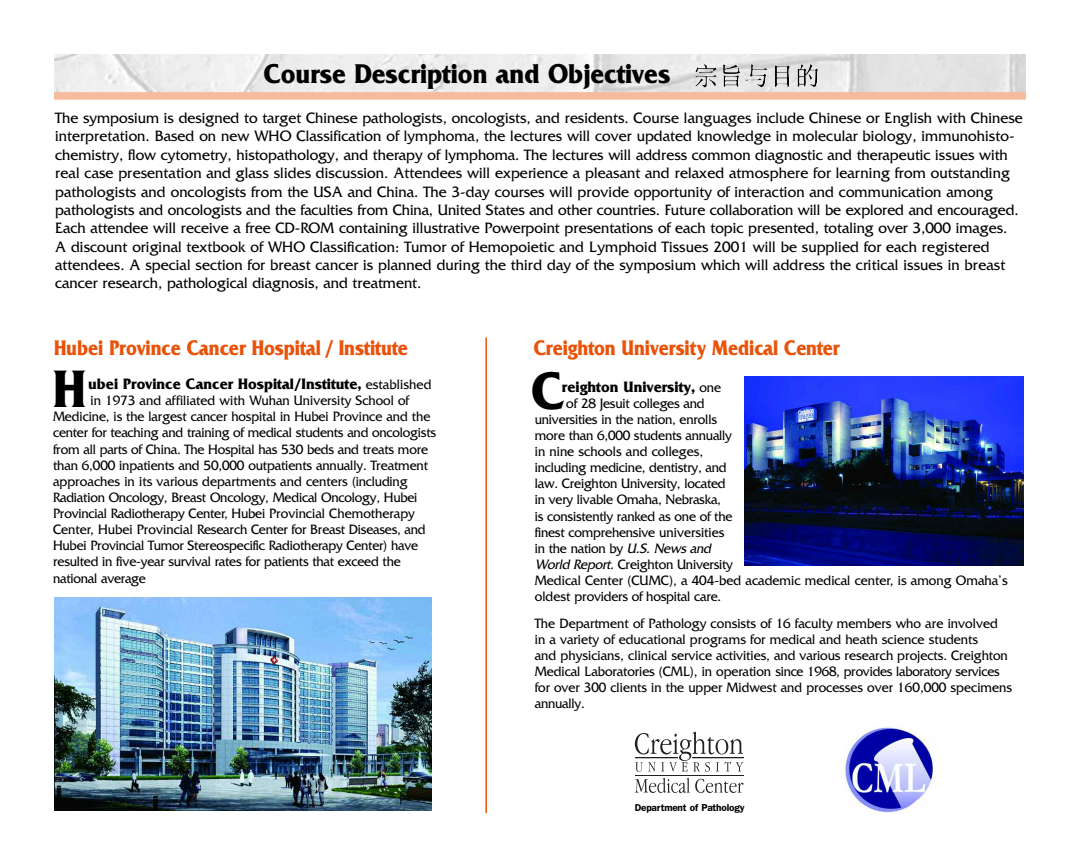
<style>
.page{position:relative;width:1080px;height:864px;background:#fff}
.page>*{position:absolute;margin:0;border:0;box-sizing:border-box;transform-origin:0 0}
.t1{font:700 55.35px "Friz Quadrata";color:#000;scale:.9 1}
.t2{font:700 28.5px "Friz Quadrata";color:#000;scale:.9 1}
.t3{font:700 22.2px "Friz Quadrata";letter-spacing:-.005em;color:#e95209;scale:.85 1}
.t4{font:15.75px/18.5px "Friz Quadrata";letter-spacing:.005em;color:#000}
.t5{font:700 15.75px "Friz Quadrata";color:#000;scale:.95 1}
.t6{font:14.25px/16.2px "Friz Quadrata";letter-spacing:-.015em;color:#000;scale:.95 1}
.t7{font:600 10.05px "Franklin Gothic";letter-spacing:-.02em;color:#000}
.s1{font-weight:400;font-size:14.25px}
.s2{font-style:italic}
</style>
<div class="page">
<img style="left:54px;top:54px;width:972px;height:38px">
<div style="left:54px;top:92px;width:972px;height:8px;background:#f6ba9d"></div>
<img style="left:844px;top:726px;width:92px;height:87px">
<svg style="left:635px;top:732px;width:108px;height:40px"></svg>
<hr style="left:692px;top:757px;width:51px;height:1px;background:#231f20">
<hr style="left:635px;top:757px;width:43px;height:1px;background:#231f20">
<svg style="left:635px;top:778px;width:109px;height:15px"></svg>
<hr style="left:635px;top:775px;width:108px;height:1px;background:#231f20">
<img style="left:744px;top:377px;width:279px;height:188px">
<hr style="left:485px;top:338px;width:2px;height:475px;background:#e95209">
<img style="left:55px;top:597px;width:376px;height:213px">
<img style="left:695px;top:64px;width:123px;height:23px">
<h2 class="t2" style="left:264px;top:57px;width:453px">Course Description and Objectives</h2>
<p class="t4" style="left:55px;top:108px;width:969px">The symposium is designed to target Chinese pathologists, oncologists, and residents. Course languages include Chinese or English with Chinese interpretation. Based on new WHO Classification of lymphoma, the lectures will cover updated knowledge in molecular biology, immunohisto&shy;chemistry, flow cytometry, histopathology, and therapy of lymphoma. The lectures will address common diagnostic and therapeutic issues with real case presentation and glass slides discussion. Attendees will experience a pleasant and relaxed atmosphere for learning from outstanding pathologists and oncologists from the USA and China. The 3-day courses will provide opportunity of interaction and communication among pathologists and oncologists and the faculties from China, United States and other countries. Future collaboration will be explored and encouraged.<br>Each attendee will receive a free CD-ROM containing illustrative Powerpoint presentations of each topic presented, totaling over 3,000 images.<br>A discount original textbook of WHO Classification: Tumor of Hemopoietic and Lymphoid Tissues 2001 will be supplied for each registered attendees. A special section for breast cancer is planned during the third day of the symposium which will address the critical issues in breast cancer research, pathological diagnosis, and treatment.</p>
<h3 class="t3" style="left:54px;top:335px;width:418px">Hubei Province Cancer Hospital / Institute</h3>
<h3 class="t3" style="left:534px;top:334px;width:361px">Creighton University Medical Center</h3>
<h1 class="t1" style="left:53px;top:355px;width:38px">H</h1>
<p class="t5" style="left:88px;top:374px;width:363px">ubei Province Cancer Hospital/Institute, <span class="s1">established</span></p>
<p class="t6" style="left:53px;top:392px;width:405px;text-indent:37px">in 1973 and affiliated with Wuhan University School of Medicine, is the largest cancer hospital in Hubei Province and the center for teaching and training of medical students and oncologists from all parts of China. The Hospital has 530 beds and treats more than 6,000 inpatients and 50,000 outpatients annually. Treatment approaches in its various departments and centers (including Radiation Oncology, Breast Oncology, Medical Oncology, Hubei Provincial Radiotherapy Center, Hubei Provincial Chemotherapy Center, Hubei Provincial Research Center for Breast Diseases, and Hubei Provincial Tumor Stereospecific Radiotherapy Center) have resulted in five-year survival rates for patients that exceed the national average</p>
<h1 class="t1" style="left:532px;top:357px;width:38px">C</h1>
<p class="t5" style="left:562px;top:377px;width:169px">reighton University, <span class="s1">one</span></p>
<p class="t6" style="left:535px;top:395px;width:499px;text-indent:32px">of 28 Jesuit colleges and<br>universities in the nation, enrolls<br>more than 6,000 students annually<br>in nine schools and colleges,<br>including medicine, dentistry, and<br>law. Creighton University, located<br>in very livable Omaha, Nebraska,<br>is consistently ranked as one of the<br>finest comprehensive universities<br>in the nation by <span class="s2">U.S. News and<br>World Report.</span> Creighton University<br>Medical Center (CUMC), a 404-bed academic medical center, is among Omaha’s oldest providers of hospital care.</p>
<p class="t6" style="left:535px;top:615px;width:504px">The Department of Pathology consists of 16 faculty members who are involved<br>in a variety of educational programs for medical and heath science students<br>and physicians, clinical service activities, and various research projects. Creighton Medical Laboratories (CML), in operation since 1968, provides laboratory services for over 300 clients in the upper Midwest and processes over 160,000 specimens annually.</p>
<p class="t7" style="left:635px;top:801px;width:112px">Department of Pathology</p>
</div>
